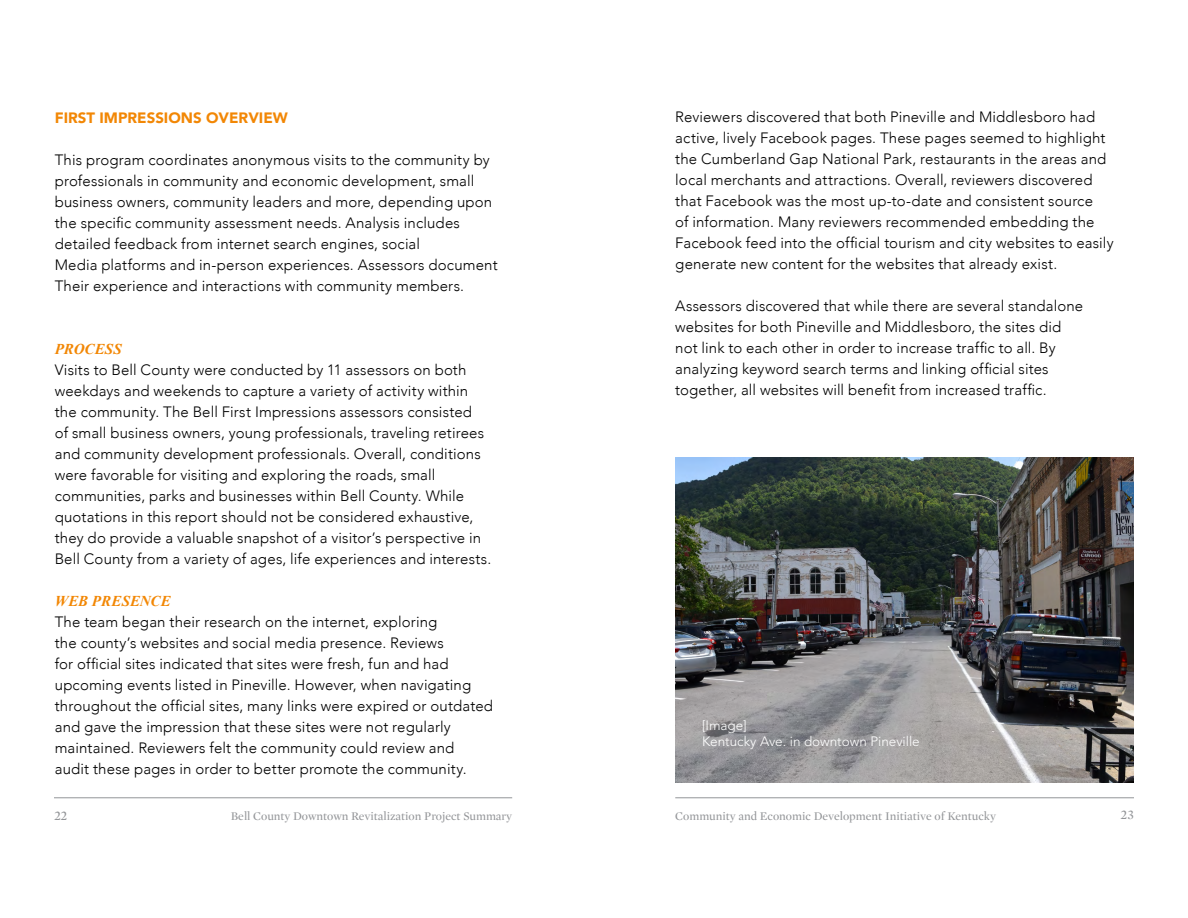
<style>
.page{position:relative;width:1188px;height:918px;background:#fff}
.page>*{position:absolute;margin:0;border:0;box-sizing:border-box;transform-origin:0 0}
.t1{font:300 15px/21px "Avenir";letter-spacing:.01em;color:#000}
.t2{font:900 15px "Avenir";color:#f28705}
.t3{font:italic 700 15px "Times New Roman";letter-spacing:.005em;color:#f28705}
.t4{font:300 13.5px/16.2px "Avenir LT Std";color:#fff}
.t5{font:13.5px "Mercury Display";color:#939598}
.t6{font:12px "Mercury Display";color:#939598}
</style>
<div class="page">
<hr style="left:54px;top:797px;width:458px;height:1px;background:#939598">
<hr style="left:675px;top:797px;width:459px;height:1px;background:#939598">
<img style="left:675px;top:458px;width:459px;height:325px">
<p class="t2" style="left:55px;top:105px;width:235px">FIRST IMPRESSIONS OVERVIEW</p>
<p class="t1" style="left:55px;top:149px;width:444px">This program coordinates anonymous visits to the community by professionals in community and economic development, small business owners, community leaders and more, depending upon the specific community assessment needs. Analysis includes detailed feedback from internet search engines, social<br>Media platforms and in-person experiences. Assessors document Their experience and interactions with community members.</p>
<p class="t3" style="left:55px;top:339px;width:69px">PROCESS</p>
<p class="t1" style="left:55px;top:359px;width:438px">Visits to Bell County were conducted by 11 assessors on both weekdays and weekends to capture a variety of activity within the community. The Bell First Impressions assessors consisted<br>of small business owners, young professionals, traveling retirees and community development professionals. Overall, conditions were favorable for visiting and exploring the roads, small communities, parks and businesses within Bell County. While quotations in this report should not be considered exhaustive, they do provide a valuable snapshot of a visitor’s perspective in Bell County from a variety of ages, life experiences and interests.</p>
<p class="t3" style="left:55px;top:591px;width:117px">WEB PRESENCE</p>
<p class="t1" style="left:55px;top:611px;width:440px">The team began their research on the internet, exploring<br>the county’s websites and social media presence. Reviews<br>for official sites indicated that sites were fresh, fun and had upcoming events listed in Pineville. However, when navigating throughout the official sites, many links were expired or outdated and gave the impression that these sites were not regularly maintained. Reviewers felt the community could review and<br>audit these pages in order to better promote the community.</p>
<p class="t1" style="left:675px;top:106px;width:440px">Reviewers discovered that both Pineville and Middlesboro had active, lively Facebook pages. These pages seemed to highlight the Cumberland Gap National Park, restaurants in the areas and local merchants and attractions. Overall, reviewers discovered that Facebook was the most up-to-date and consistent source<br>of information. Many reviewers recommended embedding the Facebook feed into the official tourism and city websites to easily generate new content for the websites that already exist.</p>
<p class="t1" style="left:675px;top:295px;width:410px">Assessors discovered that while there are several standalone websites for both Pineville and Middlesboro, the sites did not link to each other in order to increase traffic to all. By analyzing keyword search terms and linking official sites together, all websites will benefit from increased traffic.</p>
<p class="t4" style="left:702px;top:718px;width:219px">[Image]<br>Kentucky Ave. in downtown Pineville</p>
<p class="t5" style="left:54px;top:806px;width:15px">22</p>
<p class="t6" style="left:231px;top:807px;width:283px">Bell County Downtown Revitalization Project Summary</p>
<p class="t6" style="left:675px;top:807px;width:322px">Community and Economic Development Initiative of Kentucky</p>
<p class="t5" style="left:1121px;top:805px;width:15px">23</p>
</div>
